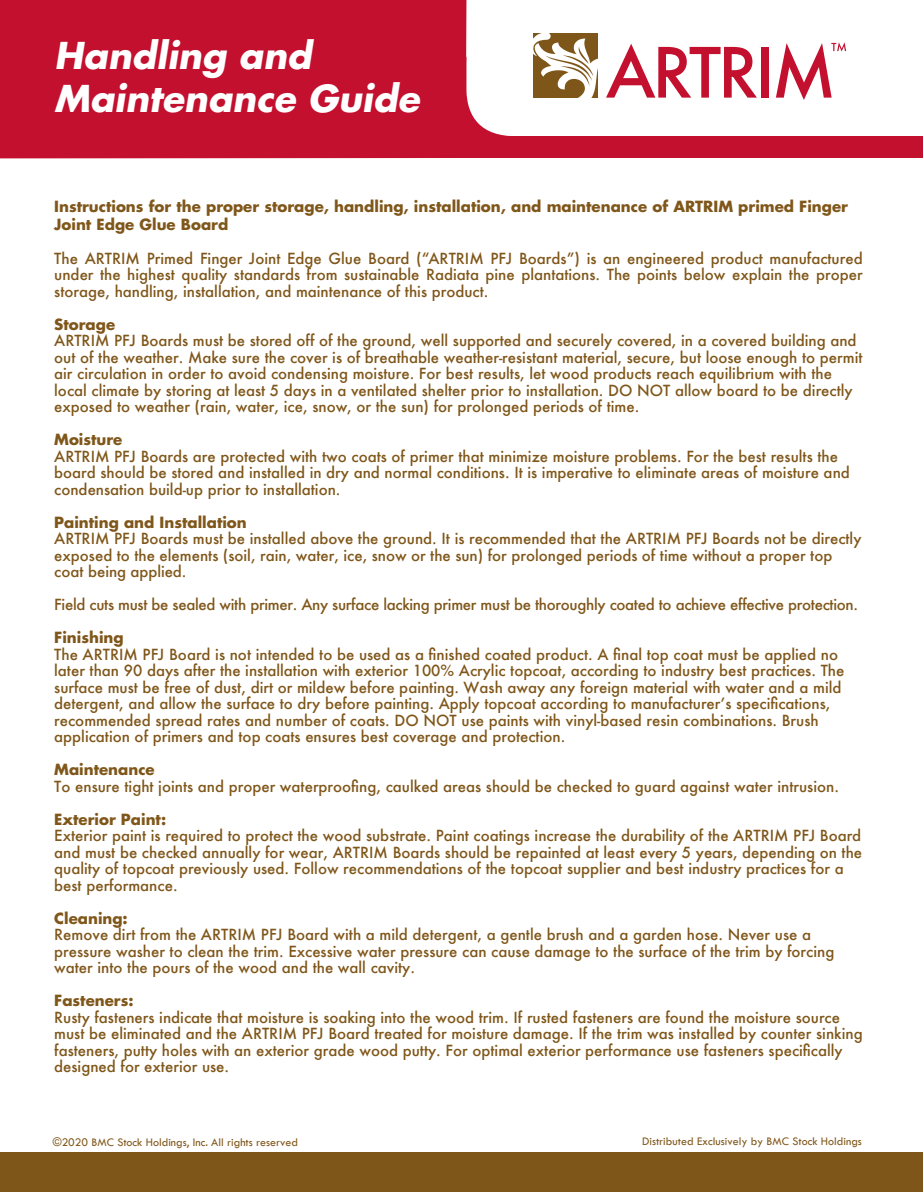
<style>
.page{position:relative;width:923px;height:1192px;background:#fff}
.page>*{position:absolute;margin:0;border:0;box-sizing:border-box;transform-origin:0 0}
.t1{font:italic 700 36px/43.2px "Futura";color:#fff}
.t2{font:500 15px/16.5px "Futura";color:#80571a}
.t3{font:700 15px/18.3px "Futura";color:#80571a}
.t4{font:500 15px "Futura";letter-spacing:-.02em;color:#80571a}
.t5{font:12px "Tw Cen";color:#80571a}
</style>
<div class="page">
<div style="left:760px;top:47px;width:8px;height:51px;background:#c3102f"></div>
<svg style="left:533px;top:33px;width:223px;height:65px"></svg>
<svg style="left:776px;top:42px;width:69px;height:58px"></svg>
<div style="left:399px;top:136px;width:523px;height:22px;background:#c3102f"></div>
<svg style="left:466px;top:55px;width:44px;height:81px"></svg>
<div style="left:0;top:0;width:466px;height:158px;background:#c3102f"></div>
<div style="left:0;top:1152px;width:922px;height:40px;background:#7f5619"></div>
<h1 class="t1" style="left:54px;top:33px;width:366px">Handling and<br>Maintenance Guide</h1>
<p class="t3" style="left:54px;top:196px;width:794px">Instructions for the proper storage, handling, installation, and maintenance of ARTRIM primed Finger<br>Joint Edge Glue Board</p>
<p class="t2" style="left:54px;top:250px;width:809px;text-align:justify">The ARTRIM Primed Finger Joint Edge Glue Board (“ARTRIM PFJ Boards”) is an engineered product manufactured under the highest quality standards from sustainable Radiata pine plantations. The points below explain the proper storage, handling, installation, and maintenance of this product.</p>
<p class="t3" style="left:54px;top:314px;width:62px">Storage</p>
<p class="t2" style="left:54px;top:332px;width:809px">ARTRIM PFJ Boards must be stored off of the ground, well supported and securely covered, in a covered building and out of the weather. Make sure the cover is of breathable weather-resistant material, secure, but loose enough to permit air circulation in order to avoid condensing moisture. For best results, let wood products reach equilibrium with the local climate by storing at least 5 days in a ventilated shelter prior to installation. DO NOT allow board to be directly exposed to weather (rain, water, ice, snow, or the sun) for prolonged periods of time.</p>
<p class="t3" style="left:54px;top:430px;width:70px">Moisture</p>
<p class="t2" style="left:54px;top:448px;width:796px">ARTRIM PFJ Boards are protected with two coats of primer that minimize moisture problems. For the best results the board should be stored and installed in dry and normal conditions. It is imperative to eliminate areas of moisture and condensation build-up prior to installation.</p>
<p class="t3" style="left:54px;top:512px;width:194px">Painting and Installation</p>
<p class="t2" style="left:54px;top:530px;width:808px">ARTRIM PFJ Boards must be installed above the ground. It is recommended that the ARTRIM PFJ Boards not be directly exposed to the elements (soil, rain, water, ice, snow or the sun) for prolonged periods of time without a proper top coat being applied.</p>
<p class="t4" style="left:54px;top:594px;width:805px">Field cuts must be sealed with primer. Any surface lacking primer must be thoroughly coated to achieve effective protection.</p>
<p class="t3" style="left:54px;top:628px;width:71px">Finishing</p>
<p class="t2" style="left:54px;top:646px;width:791px">The ARTRIM PFJ Board is not intended to be used as a finished coated product. A final top coat must be applied no later than 90 days after the installation with exterior 100% Acrylic topcoat, according to industry best practices. The surface must be free of dust, dirt or mildew before painting. Wash away any foreign material with water and a mild detergent, and allow the surface to dry before painting. Apply topcoat according to manufacturer’s specifications, recommended spread rates and number of coats. DO NOT use paints with vinyl-based resin combinations. Brush application of primers and top coats ensures best coverage and protection.</p>
<p class="t3" style="left:54px;top:760px;width:102px">Maintenance</p>
<p class="t2" style="left:54px;top:778px;width:786px">To ensure tight joints and proper waterproofing, caulked areas should be checked to guard against water intrusion.</p>
<p class="t3" style="left:54px;top:809px;width:113px">Exterior Paint:</p>
<p class="t2" style="left:54px;top:827px;width:809px">Exterior paint is required to protect the wood substrate. Paint coatings increase the durability of the ARTRIM PFJ Board and must be checked annually for wear, ARTRIM Boards should be repainted at least every 5 years, depending on the quality of topcoat previously used. Follow recommendations of the topcoat supplier and best industry practices for a best performance.</p>
<p class="t3" style="left:54px;top:908px;width:75px">Cleaning:</p>
<p class="t2" style="left:54px;top:926px;width:781px">Remove dirt from the ARTRIM PFJ Board with a mild detergent, a gentle brush and a garden hose. Never use a pressure washer to clean the trim. Excessive water pressure can cause damage to the surface of the trim by forcing water into the pours of the wood and the wall cavity.</p>
<p class="t3" style="left:54px;top:991px;width:81px">Fasteners:</p>
<p class="t2" style="left:54px;top:1009px;width:809px">Rusty fasteners indicate that moisture is soaking into the wood trim. If rusted fasteners are found the moisture source must be eliminated and the ARTRIM PFJ Board treated for moisture damage. If the trim was installed by counter sinking fasteners, putty holes with an exterior grade wood putty. For optimal exterior performance use fasteners specifically designed for exterior use.</p>
<p class="t5" style="left:53px;top:1135px;width:247px">©2020 BMC Stock Holdings, Inc. All rights reserved</p>
<p class="t5" style="left:642px;top:1134px;width:221px">Distributed Exclusively by BMC Stock Holdings</p>
</div>
